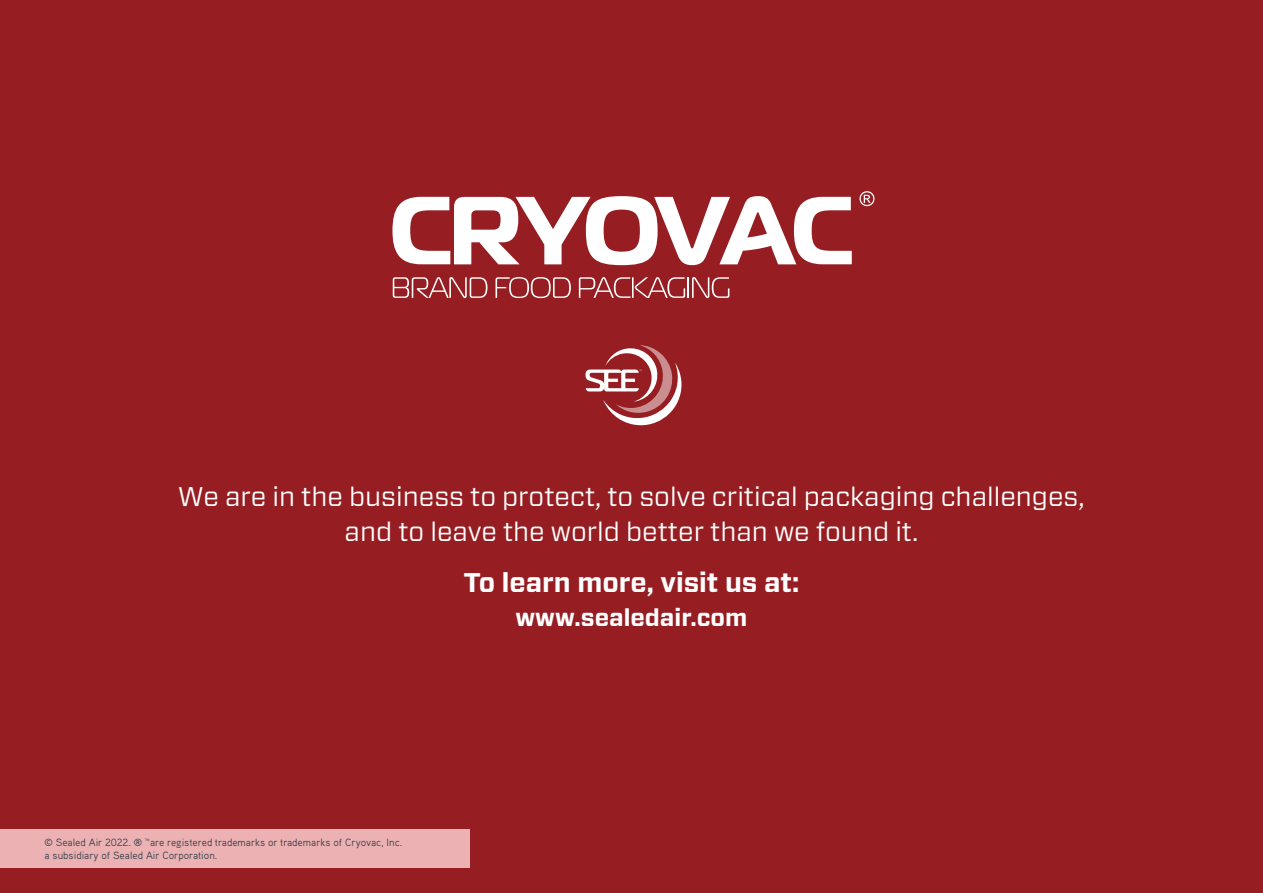
<style>
.page{position:relative;width:1263px;height:893px;background:#961e22}
.page>*{position:absolute;margin:0;border:0;box-sizing:border-box;transform-origin:0 0}
.t1{font:27px/34.5px "Forza";color:#fff;text-align:center}
.t2{font:700 27px "Forza";color:#fff}
.t3{font:700 24px "Forza";color:#fff}
.t4{font:10.5px/12.6px "Aaux Pro OT";color:#373f4a}
</style>
<div class="page">
<svg style="left:393px;top:277px;width:94px;height:21px"></svg>
<svg style="left:495px;top:277px;width:76px;height:21px"></svg>
<svg style="left:579px;top:277px;width:106px;height:21px"></svg>
<hr style="left:687px;top:277px;width:2px;height:21px;background:#fff">
<svg style="left:692px;top:277px;width:37px;height:21px"></svg>
<svg style="left:859px;top:191px;width:15px;height:15px"></svg>
<svg style="left:392px;top:196px;width:460px;height:69px"></svg>
<svg style="left:585px;top:345px;width:96px;height:80px"></svg>
<div style="left:0;top:829px;width:470px;height:39px;background:#ecb1b3"></div>
<p class="t1" style="left:178px;top:479px;width:908px">We are in the business to protect, to solve critical packaging challenges, and to leave the world better than we found it.</p>
<p class="t2" style="left:464px;top:565px;width:337px">To learn more, visit us at:</p>
<p class="t3" style="left:515px;top:601px;width:233px">www.sealedair.com</p>
<p class="t4" style="left:45px;top:836px;width:359px">© Sealed Air 2022. ® ™are registered trademarks or trademarks of Cryovac, Inc. a subsidiary of Sealed Air Corporation.</p>
</div>
